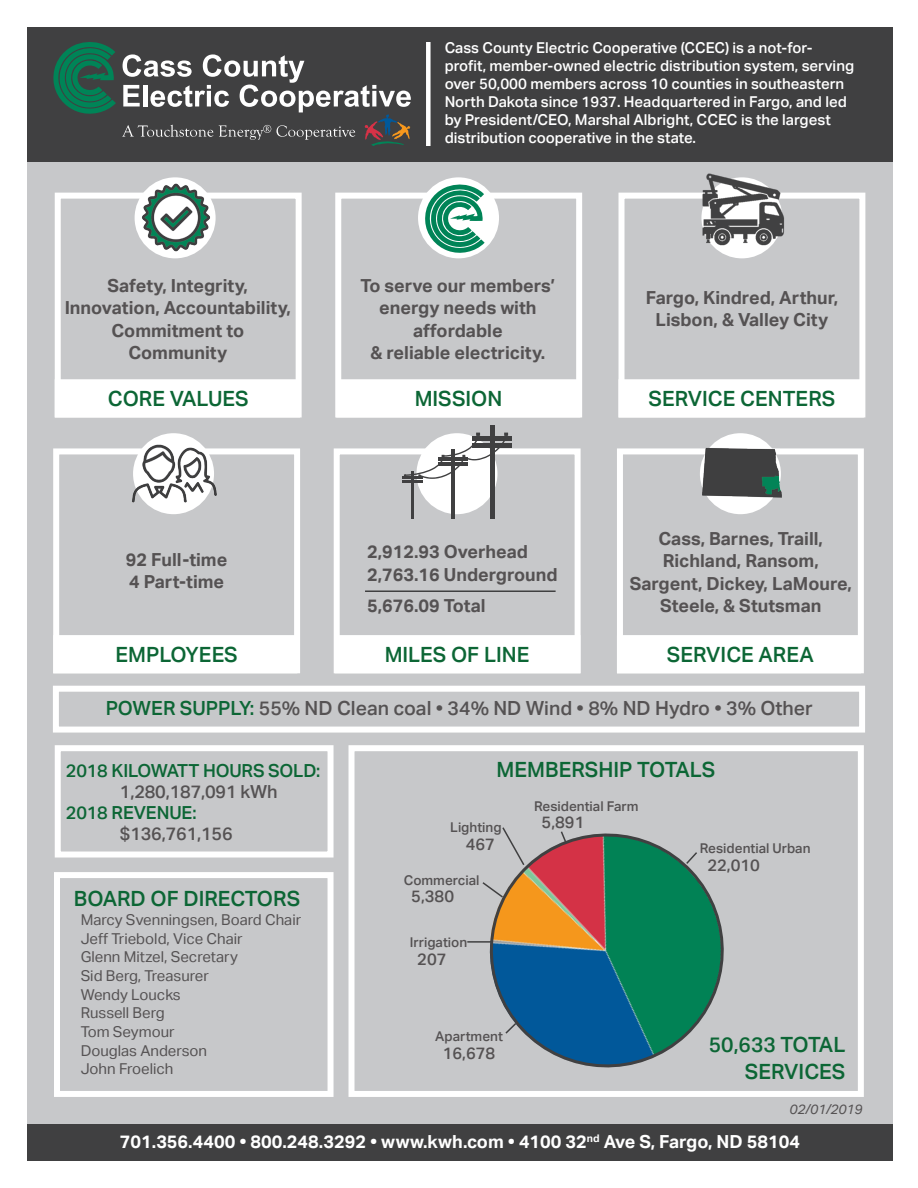
<style>
.page{position:relative;width:918px;height:1188px;background:#fff}
.page>*{position:absolute;margin:0;border:0;box-sizing:border-box;transform-origin:0 0}
.t1{font:500 21px/27px "Aktiv Grotesk";color:#0c6635;text-align:right}
.t2{font:500 19.5px "Aktiv Grotesk";color:#555253}
.t3{font:700 18px/22.5px "Aktiv Grotesk";color:#555253;text-align:center}
.t4{font:700 18px "Aktiv Grotesk";color:#fff}
.t5{font:500 18px/21px "Aktiv Grotesk";letter-spacing:-.01em;color:#0c6635}
.t6{font:500 18px "Aktiv Grotesk";letter-spacing:-.01em;color:#555253}
.t7{font:500 16.5px "Aktiv Grotesk";color:#555253}
.t8{font:500 15px/18px "Aktiv Grotesk";color:#fff}
.t9{font:15px "Aktiv Grotesk";color:#555253}
.t10{font:500 13.5px "Aktiv Grotesk";color:#555253}
.t11{font:italic 13.5px "Aktiv Grotesk";color:#555253}
.s1{color:#0c6635}
.s2{color:#555253}
</style>
<div class="page">
<div style="left:27px;top:162px;width:865px;height:962px;background:#c7c8ca"></div>
<div style="left:27px;top:27px;width:865px;height:135px;background:#404041"></div>
<svg style="left:53px;top:42px;width:63px;height:72px"></svg>
<svg style="left:122px;top:54px;width:289px;height:92px"></svg>
<div style="left:426px;top:42px;width:5px;height:104px;background:#fff"></div>
<svg style="left:489px;top:833px;width:235px;height:235px"></svg>
<div style="left:27px;top:1124px;width:865px;height:37px;background:#404041"></div>
<div style="left:55px;top:193px;width:247px;height:224px;border:6px solid #fff"></div>
<div style="left:335px;top:193px;width:247px;height:224px;border:6px solid #fff"></div>
<div style="left:619px;top:193px;width:246px;height:224px;border:6px solid #fff"></div>
<div style="left:336px;top:379px;width:244px;height:38px;background:#fff"></div>
<div style="left:619px;top:379px;width:245px;height:38px;background:#fff"></div>
<div style="left:55px;top:379px;width:245px;height:38px;background:#fff"></div>
<div style="left:420px;top:180px;width:77px;height:76px;background:#fff;border-radius:50%"></div>
<div style="left:418px;top:177px;width:81px;height:81px;border:4px solid #fff;border-radius:50%"></div>
<div style="left:704px;top:180px;width:76px;height:76px;background:#fff;border-radius:50%"></div>
<div style="left:701px;top:177px;width:81px;height:81px;border:4px solid #fff;border-radius:50%"></div>
<div style="left:135px;top:177px;width:81px;height:81px;border:4px solid #fff;border-radius:50%"></div>
<div style="left:54px;top:872px;width:280px;height:225px;border:6px solid #fff"></div>
<div style="left:53px;top:448px;width:247px;height:225px;border:6px solid #fff"></div>
<div style="left:334px;top:448px;width:247px;height:225px;border:6px solid #fff"></div>
<div style="left:617px;top:448px;width:247px;height:225px;border:6px solid #fff"></div>
<div style="left:335px;top:635px;width:245px;height:38px;background:#fff"></div>
<div style="left:617px;top:635px;width:244px;height:38px;background:#fff"></div>
<div style="left:53px;top:635px;width:244px;height:38px;background:#fff"></div>
<div style="left:419px;top:435px;width:76px;height:77px;background:#fff;border-radius:50%"></div>
<div style="left:416px;top:433px;width:81px;height:81px;border:4px solid #fff;border-radius:50%"></div>
<div style="left:702px;top:435px;width:77px;height:77px;background:#fff;border-radius:50%"></div>
<div style="left:700px;top:433px;width:81px;height:81px;border:4px solid #fff;border-radius:50%"></div>
<div style="left:135px;top:435px;width:77px;height:77px;background:#fff;border-radius:50%"></div>
<div style="left:133px;top:433px;width:81px;height:81px;border:4px solid #fff;border-radius:50%"></div>
<div style="left:55px;top:745px;width:279px;height:113px;border:6px solid #fff"></div>
<div style="left:53px;top:686px;width:812px;height:47px;border:6px solid #fff"></div>
<img style="left:701px;top:448px;width:81px;height:50px">
<div style="left:349px;top:745px;width:515px;height:352px;border:6px solid #fff"></div>
<img style="left:127px;top:442px;width:94px;height:62px">
<img style="left:141px;top:181px;width:70px;height:73px">
<hr style="left:365px;top:590px;width:191px;height:2px;background:#404041">
<svg style="left:425px;top:185px;width:59px;height:69px"></svg>
<svg style="left:685px;top:851px;width:14px;height:15px"></svg>
<svg style="left:504px;top:1021px;width:14px;height:14px"></svg>
<svg style="left:482px;top:881px;width:23px;height:18px"></svg>
<svg style="left:501px;top:827px;width:25px;height:40px"></svg>
<svg style="left:559px;top:831px;width:9px;height:14px"></svg>
<hr style="left:467px;top:941px;width:26px;height:2px;background:#404041">
<div style="left:490px;top:426px;width:5px;height:93px;background:#404041"></div>
<div style="left:472px;top:436px;width:40px;height:5px;background:#404041"></div>
<div style="left:472px;top:443px;width:40px;height:5px;background:#404041"></div>
<hr style="left:452px;top:450px;width:3px;height:69px;background:#404041">
<hr style="left:411px;top:471px;width:2px;height:48px;background:#404041">
<hr style="left:402px;top:476px;width:20px;height:3px;background:#404041">
<hr style="left:402px;top:480px;width:20px;height:2px;background:#404041">
<svg style="left:404px;top:433px;width:104px;height:46px"></svg>
<img style="left:687px;top:173px;width:110px;height:74px">
<p class="t3" style="left:65px;top:275px;width:228px">Safety, Integrity,<br>Innovation, Accountability,<br>Commitment to<br>Community</p>
<p class="t8" style="left:445px;top:39px;width:411px">Cass County Electric Cooperative (CCEC) is a not-for&shy;profit, member-owned electric distribution system, serving over 50,000 members across 10 counties in southeastern North Dakota since 1937. Headquartered in Fargo, and led by President/CEO, Marshal Albright, CCEC is the largest distribution cooperative in the state.</p>
<p class="t3" style="left:361px;top:275px;width:196px">To serve our members’ energy needs with affordable</p>
<p class="t3" style="left:370px;top:342px;width:176px">&amp; reliable electricity.</p>
<p class="t3" style="left:646px;top:287px;width:194px">Fargo, Kindred, Arthur,<br>Lisbon, &amp; Valley City</p>
<p class="t1" style="left:108px;top:386px;width:142px">CORE VALUES</p>
<p class="t1" style="left:415px;top:386px;width:89px">MISSION</p>
<p class="t1" style="left:649px;top:386px;width:188px">SERVICE CENTERS</p>
<p class="t3" style="left:126px;top:548px;width:103px">92 Full-time</p>
<p class="t3" style="left:129px;top:571px;width:96px">4 Part-time</p>
<p class="t3" style="left:367px;top:541px;width:163px">2,912.93 Overhead</p>
<p class="t3" style="left:367px;top:563px;width:192px">2,763.16 Underground</p>
<p class="t3" style="left:367px;top:595px;width:120px">5,676.09 Total</p>
<p class="t3" style="left:630px;top:527px;width:223px">Cass, Barnes, Traill,<br>Richland, Ransom,<br>Sargent, Dickey, LaMoure,<br>Steele, &amp; Stutsman</p>
<p class="t1" style="left:116px;top:642px;width:124px">EMPLOYEES</p>
<p class="t1" style="left:385px;top:642px;width:146px">MILES OF LINE</p>
<p class="t1" style="left:667px;top:642px;width:148px">SERVICE AREA</p>
<p class="t2" style="left:106px;top:697px;width:709px"><span class="s1">POWER SUPPLY:</span> 55% ND Clean coal • 34% ND Wind • 8% ND Hydro • 3% Other</p>
<p class="t5" style="left:120px;top:761px;width:202px;text-indent:-54px">2018 KILOWATT HOURS SOLD:<br><span class="s2">1,280,187,091 kWh</span></p>
<p class="t5" style="left:66px;top:803px;width:132px">2018 REVENUE:</p>
<p class="t6" style="left:120px;top:824px;width:114px">$136,761,156</p>
<p class="t1" style="left:74px;top:885px;width:228px">BOARD OF DIRECTORS</p>
<p class="t9" style="left:81px;top:911px;width:222px">Marcy Svenningsen, Board Chair</p>
<p class="t9" style="left:81px;top:930px;width:164px">Jeff Triebold, Vice Chair</p>
<p class="t9" style="left:81px;top:948px;width:159px">Glenn Mitzel, Secretary</p>
<p class="t9" style="left:81px;top:967px;width:130px">Sid Berg, Treasurer</p>
<p class="t9" style="left:81px;top:986px;width:102px">Wendy Loucks</p>
<p class="t9" style="left:81px;top:1004px;width:85px">Russell Berg</p>
<p class="t9" style="left:81px;top:1023px;width:95px">Tom Seymour</p>
<p class="t9" style="left:81px;top:1042px;width:128px">Douglas Anderson</p>
<p class="t9" style="left:81px;top:1060px;width:94px">John Froelich</p>
<p class="t1" style="left:497px;top:757px;width:220px">MEMBERSHIP TOTALS</p>
<p class="t10" style="left:534px;top:799px;width:106px">Residential Farm</p>
<p class="t10" style="left:700px;top:840px;width:112px">Residential Urban</p>
<p class="t10" style="left:450px;top:819px;width:53px">Lighting</p>
<p class="t7" style="left:542px;top:812px;width:44px">5,891</p>
<p class="t7" style="left:466px;top:835px;width:31px">467</p>
<p class="t10" style="left:404px;top:873px;width:77px">Commercial</p>
<p class="t7" style="left:411px;top:887px;width:44px">5,380</p>
<p class="t10" style="left:410px;top:934px;width:59px">Irrigation</p>
<p class="t7" style="left:417px;top:949px;width:31px">207</p>
<p class="t10" style="left:435px;top:1028px;width:69px">Apartment</p>
<p class="t7" style="left:443px;top:1043px;width:54px">16,678</p>
<p class="t7" style="left:707px;top:855px;width:54px">22,010</p>
<p class="t1" style="left:709px;top:1031px;width:138px">50,633 TOTAL<br>SERVICES</p>
<p class="t11" style="left:790px;top:1102px;width:74px">02/01/2019</p>
<p class="t4" style="left:120px;top:1132px;width:682px">701.356.4400 • 800.248.3292 • www.kwh.com • 4100 32<sup>nd</sup> Ave S, Fargo, ND 58104</p>
</div>
